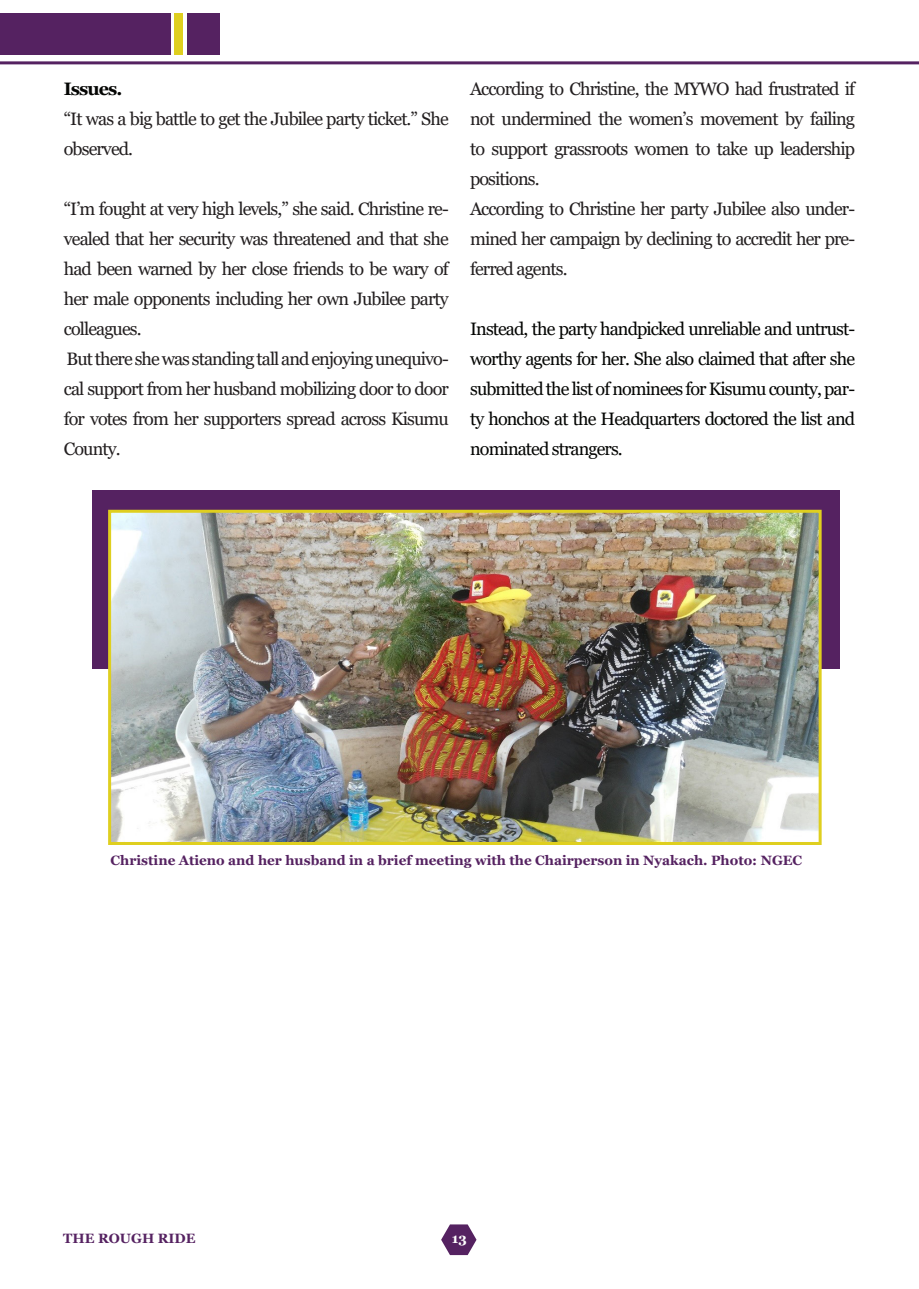
<style>
.page{position:relative;width:919px;height:1289px;background:#fff}
.page>*{position:absolute;margin:0;border:0;box-sizing:border-box;transform-origin:0 0}
.Body_Text{font:18px/30px "Georgia";letter-spacing:-.05em;color:#231f20;text-align:justify}
.Body_Text-2{font:18px/30px "Georgia";letter-spacing:-.05em;color:#040503;text-align:justify}
.Body_Text-3{font:700 18px "Georgia";letter-spacing:-.05em;color:#040503}
.t1{font:700 13.5px "Georgia";color:#552261}
.t2{font:700 13.5px "Georgia";color:#fff}
</style>
<div class="page">
<svg style="left:441px;top:1224px;width:35px;height:30px"></svg>
<div style="left:92px;top:490px;width:747px;height:178px;background:#552261"></div>
<img style="left:112px;top:514px;width:705px;height:327px">
<div style="left:108px;top:510px;width:713px;height:335px;border:3px solid #dfcf1f"></div>
<hr style="left:0;top:61px;width:918px;height:3px;background:#552261">
<div style="left:0;top:13px;width:171px;height:42px;background:#552261"></div>
<div style="left:174px;top:13px;width:9px;height:41px;background:#dfcf1f"></div>
<div style="left:187px;top:13px;width:32px;height:41px;background:#552261"></div>
<p class="Body_Text-3" style="left:64px;top:77px;width:60px">Issues.</p>
<p class="Body_Text" style="left:64px;top:104px;width:386px">“It was a big battle to get the Jubilee party ticket.” She observed.</p>
<p class="Body_Text" style="left:64px;top:194px;width:386px">“I’m fought at very high levels,” she said. Christine re&shy;vealed that her security was threatened and that she had been warned by her close friends to be wary of her male opponents including her own Jubilee party colleagues.</p>
<p class="Body_Text" style="left:64px;top:344px;width:386px">But there she was standing tall and enjoying unequivo&shy;cal support from her husband mobilizing door to door for votes from her supporters spread across Kisumu County.</p>
<p class="Body_Text" style="left:470px;top:74px;width:386px">According to Christine, the MYWO had frustrated if not undermined the women’s movement by failing to support grassroots women to take up leadership positions.</p>
<p class="Body_Text" style="left:470px;top:194px;width:386px">According to Christine her party Jubilee also under&shy;mined her campaign by declining to accredit her pre&shy;ferred agents.</p>
<p class="Body_Text-2" style="left:470px;top:314px;width:386px">Instead, the party handpicked unreliable and untrust&shy;worthy agents for her. She also claimed that after she submitted the list of nominees for Kisumu county, par&shy;ty honchos at the Headquarters doctored the list and nominated strangers.</p>
<p class="t1" style="left:111px;top:851px;width:693px">Christine Atieno and her husband in a brief meeting with the Chairperson in Nyakach. Photo: NGEC</p>
<p class="t1" style="left:63px;top:1229px;width:134px">THE ROUGH RIDE</p>
<p class="t2" style="left:451px;top:1229px;width:17px">13</p>
</div>
